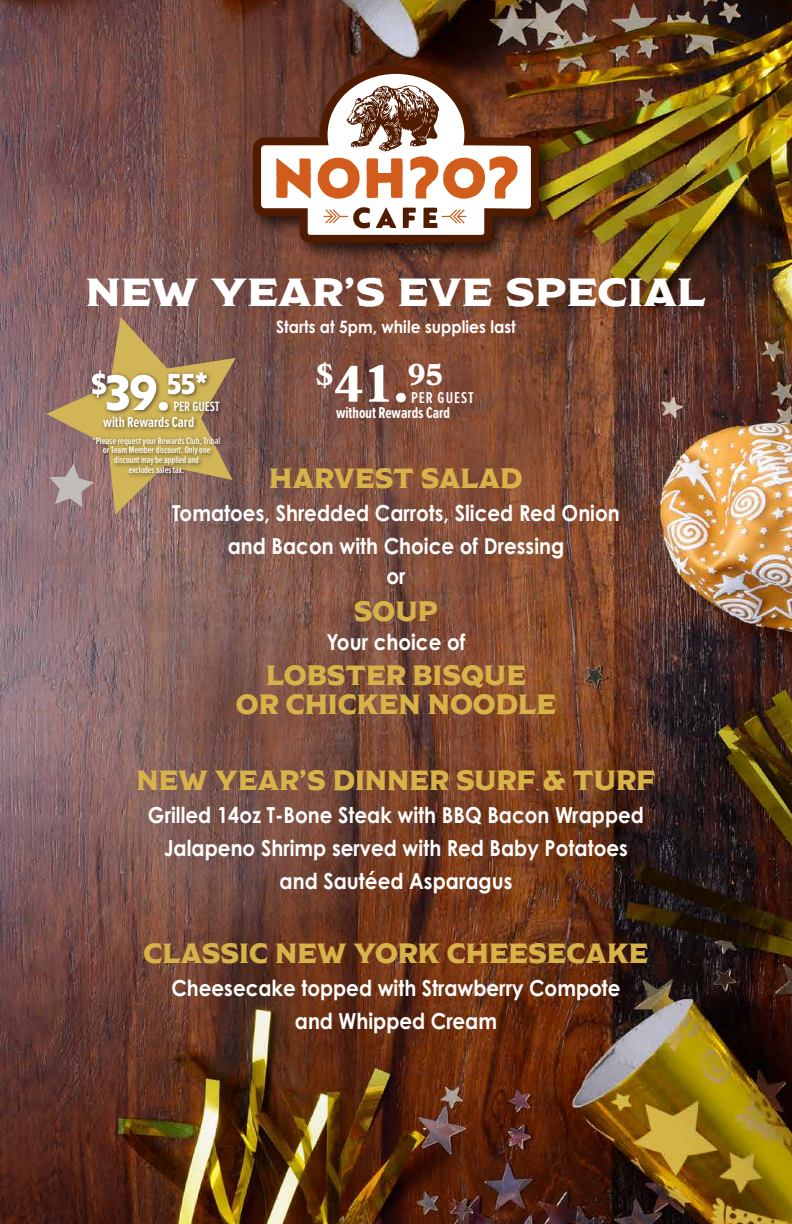
<style>
.page{position:relative;width:792px;height:1224px;background:#fff}
.page>*{position:absolute;margin:0;border:0;box-sizing:border-box;transform-origin:0 0}
.t1{font:39.2px "Modesto Expanded";color:#fff}
.t2{font:700 29.9px "Bookmania";color:#fff}
.t3{font:700 28px "Brother 1816 Extra";color:#fff}
.t4{font:27.7px/29.2px "Modesto Expanded";color:#d8b349;text-align:center;scale:.9 1}
.t5{font:700 22.1px/33.1px "Century Gothic Pro";color:#fff;text-align:center;scale:.9 1}
.t6{font:700 17.2px "Century Gothic Pro";color:#fff;scale:.9 1}
.t7{font:700 16.3px "Proxima Nova Ex Cn";color:#fff;scale:.95 1}
.t8{font:600 16.3px "Proxima Nova Ex Cn";letter-spacing:.06em;color:#fff}
.t9{font:700 15.2px "Proxima Nova Ex Cn";color:#fff;scale:.95 1}
.t10{font:600 14px "Proxima Nova Ex Cn";letter-spacing:-.01em;color:#fff}
.t11{font:600 9.8px/9.8px "Proxima Nova Ex Cn";color:#fff;text-align:center}
.s1{font-size:51.3px}
.s2{font-size:48px}
</style>
<div class="page">
<img style="left:0;top:0;width:792px;height:1224px">
<img style="left:245px;top:58px;width:316px;height:207px">
<svg style="left:253px;top:66px;width:286px;height:177px"></svg>
<svg style="left:323px;top:207px;width:47px;height:21px"></svg>
<svg style="left:376px;top:207px;width:20px;height:21px"></svg>
<svg style="left:403px;top:208px;width:13px;height:20px"></svg>
<svg style="left:423px;top:208px;width:43px;height:20px"></svg>
<svg style="left:276px;top:158px;width:35px;height:40px"></svg>
<svg style="left:318px;top:85px;width:200px;height:114px"></svg>
<svg style="left:46px;top:317px;width:190px;height:198px;background:#927167"></svg>
<img style="left:85px;top:348px;width:143px;height:135px">
<h1 class="t1" style="left:86px;top:273px;width:622px">NEW YEAR’S EVE SPECIAL</h1>
<p class="t6" style="left:276px;top:316px;width:268px">Starts at 5pm, while supplies last</p>
<h2 class="t2" style="left:316px;top:357px;width:129px">$<span class="s1">41.</span>95</h2>
<p class="t3" style="left:91px;top:363px;width:119px">$<span class="s2">39.</span>55*</p>
<p class="t8" style="left:411px;top:386px;width:64px">PER GUEST</p>
<p class="t7" style="left:336px;top:401px;width:121px">without Rewards Card</p>
<p class="t10" style="left:174px;top:396px;width:48px">PER GUEST</p>
<p class="t9" style="left:103px;top:411px;width:97px">with Rewards Card</p>
<p class="t11" style="left:93px;top:435px;width:129px">*Please request your Rewards Club, Tribal or Team Member discount. Only one discount may be applied and<br>excludes sales tax.</p>
<p class="t4" style="left:269px;top:464px;width:283px">HARVEST SALAD</p>
<p class="t5" style="left:172px;top:496px;width:499px">Tomatoes, Shredded Carrots, Sliced Red Onion and Bacon with Choice of Dressing</p>
<p class="t5" style="left:386px;top:559px;width:23px">or</p>
<p class="t4" style="left:354px;top:597px;width:95px">SOUP</p>
<p class="t5" style="left:327px;top:625px;width:156px">Your choice of</p>
<p class="t4" style="left:236px;top:661px;width:357px">LOBSTER BISQUE<br>OR CHICKEN NOODLE</p>
<p class="t4" style="left:137px;top:766px;width:578px">NEW YEAR’S DINNER SURF &amp; TURF</p>
<p class="t5" style="left:148px;top:798px;width:553px">Grilled 14oz T-Bone Steak with BBQ Bacon Wrapped<br>Jalapeno Shrimp served with Red Baby Potatoes and Sautéed Asparagus</p>
<p class="t4" style="left:143px;top:939px;width:563px">CLASSIC NEW YORK CHEESECAKE</p>
<p class="t5" style="left:171px;top:971px;width:500px">Cheesecake topped with Strawberry Compote and Whipped Cream</p>
</div>
